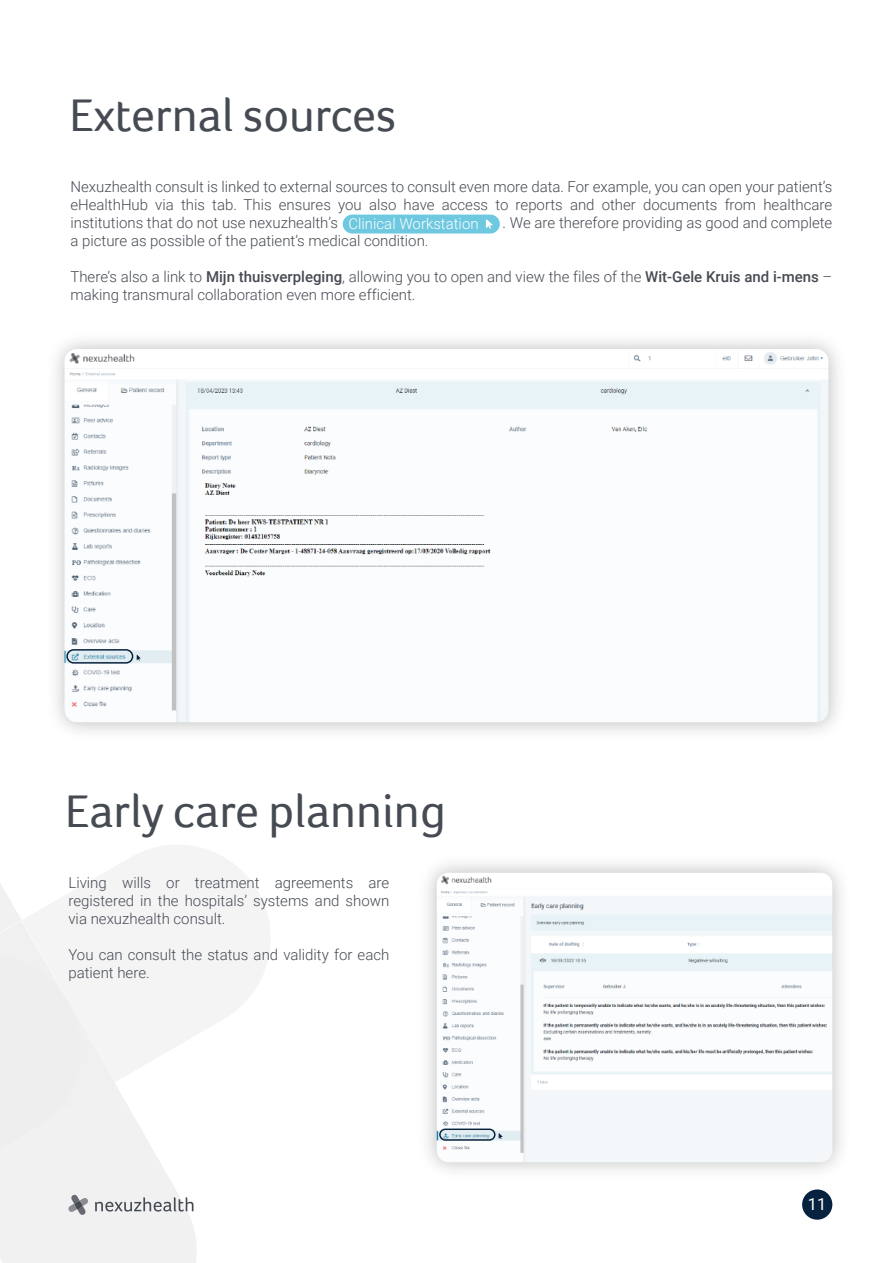
<style>
.page{position:relative;width:893px;height:1263px;background:#fff}
.page>*{position:absolute;margin:0;border:0;box-sizing:border-box;transform-origin:0 0}
.t1{font:48px "Foco";color:#464b53}
.t2{font:16.5px "Roboto";color:#fff}
.t3{font:300 15px/18px "Roboto";color:#464b53;text-align:justify}
.t4{font:300 15px "Roboto";color:#fff}
.s1{font-weight:500}
</style>
<div class="page">
<img style="left:56px;top:340px;width:782px;height:392px">
<img style="left:65px;top:349px;width:763px;height:373px">
<img style="left:437px;top:873px;width:395px;height:289px">
<svg style="left:210px;top:851px;width:60px;height:175px;fill:#f4f4f5"></svg>
<svg style="left:0;top:845px;width:210px;height:418px"></svg>
<div style="left:802px;top:1189px;width:30px;height:31px;background:#07223e;border-radius:50%"></div>
<div style="left:343px;top:215px;width:157px;height:18px;background:#6dc8e0;border-radius:9px"></div>
<svg style="left:486px;top:219px;width:7px;height:10px"></svg>
<div style="left:66px;top:649px;width:67px;height:15px;border:2px solid #07223e;border-radius:7px"></div>
<svg style="left:137px;top:655px;width:4px;height:6px"></svg>
<div style="left:439px;top:1128px;width:56px;height:13px;border:2px solid #07223e;border-radius:5px"></div>
<svg style="left:499px;top:1133px;width:3px;height:6px"></svg>
<h1 class="t1" style="left:69px;top:88px;width:328px">External sources</h1>
<p class="t3" style="left:70px;top:178px;width:763px">Nexuzhealth consult is linked to external sources to consult even more data. For example, you can open your patient’s eHealthHub via this tab. This ensures you also have access to reports and other documents from healthcare institutions that do not use nexuzhealth’s</p>
<p class="t3" style="left:502px;top:214px;width:331px">. We are therefore providing as good and complete</p>
<p class="t4" style="left:349px;top:213px;width:132px">Clinical Workstation</p>
<p class="t3" style="left:70px;top:232px;width:360px">a picture as possible of the patient’s medical condition.</p>
<p class="t3" style="left:70px;top:268px;width:763px">There’s also a link to <span class="s1">Mijn thuisverpleging</span>, allowing you to open and view the files of the <span class="s1">Wit-Gele Kruis and i-mens</span> – making transmural collaboration even more efficient.</p>
<h1 class="t1" style="left:65px;top:783px;width:382px">Early care planning</h1>
<p class="t3" style="left:68px;top:873px;width:322px">Living wills or treatment agreements are registered in the hospitals’ systems and shown via nexuzhealth consult.</p>
<p class="t3" style="left:68px;top:945px;width:322px">You can consult the status and validity for each patient here.</p>
<p class="t2" style="left:808px;top:1193px;width:20px">11</p>
</div>
